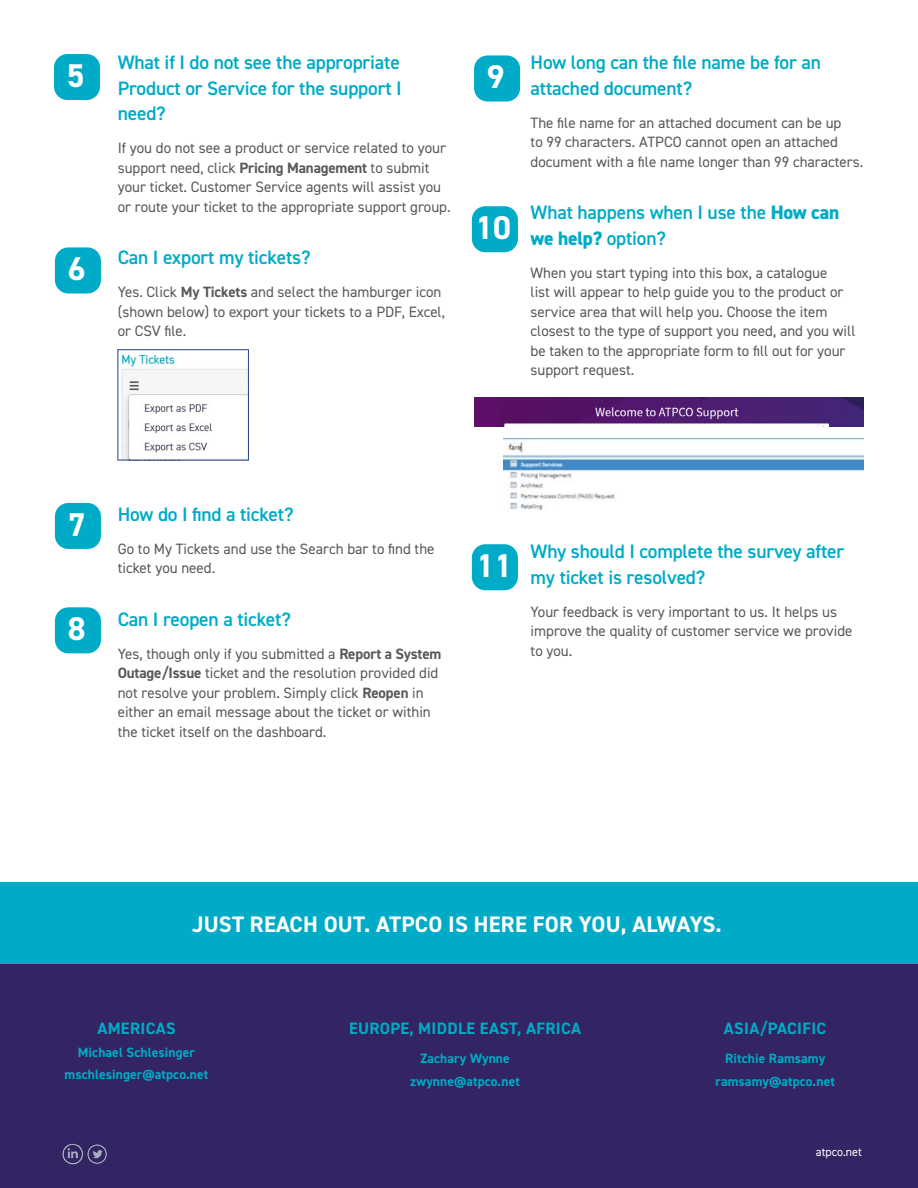
<style>
.page{position:relative;width:918px;height:1188px;background:#fff}
.page>*{position:absolute;margin:0;border:0;box-sizing:border-box;transform-origin:0 0}
.t1{font:700 33px "DIN2014";color:#fff}
.t2{font:700 22.5px "DIN2014";letter-spacing:.01em;color:#fff}
.t3{font:600 19.5px/25.5px "DIN2014";letter-spacing:-.01em;color:#00abc7}
.t4{font:700 16.5px "DIN2014";letter-spacing:.02em;color:#00abc5}
.t5{font:15px/19.5px "DIN2014";color:#58595b}
.t6{font:700 13.5px/22.5px "DIN2014";letter-spacing:.01em;color:#00abc5;text-align:center}
.t7{font:12px "DIN2014";color:#fff}
.s1{font-weight:700}
.s2{font-weight:800}
</style>
<div class="page">
<div style="left:0;top:882px;width:918px;height:306px;background:#332563"></div>
<div style="left:0;top:882px;width:918px;height:82px;background:#00abc7"></div>
<img style="left:121px;top:354px;width:126px;height:104px">
<img style="left:503px;top:439px;width:361px;height:71px">
<img style="left:474px;top:397px;width:390px;height:30px">
<img style="left:62px;top:1143px;width:21px;height:22px">
<img style="left:87px;top:1144px;width:20px;height:20px">
<div style="left:474px;top:55px;width:46px;height:47px;background:#00abc7;border-radius:14px"></div>
<div style="left:54px;top:54px;width:46px;height:46px;background:#00abc7;border-radius:14px"></div>
<div style="left:55px;top:247px;width:46px;height:46px;background:#00abc7;border-radius:14px"></div>
<div style="left:55px;top:503px;width:46px;height:46px;background:#00abc7;border-radius:14px"></div>
<div style="left:55px;top:607px;width:46px;height:46px;background:#00abc7;border-radius:14px"></div>
<div style="left:472px;top:206px;width:46px;height:46px;background:#00abc7;border-radius:14px"></div>
<div style="left:472px;top:544px;width:46px;height:46px;background:#00abc7;border-radius:14px"></div>
<h3 class="t3" style="left:118px;top:49px;width:286px;text-align:justify">What if I do not see the appropriate Product or Service for the support I need?</h3>
<p class="t5" style="left:118px;top:138px;width:334px">If you do not see a product or service related to your support need, click <span class="s1">Pricing Management</span> to submit your ticket. Customer Service agents will assist you or route your ticket to the appropriate support group.</p>
<h3 class="t3" style="left:118px;top:244px;width:194px">Can I export my tickets?</h3>
<p class="t5" style="left:118px;top:282px;width:329px">Yes. Click <span class="s1">My Tickets</span> and select the hamburger icon (shown below) to export your tickets to a PDF, Excel, or CSV file.</p>
<h1 class="t1" style="left:65px;top:55px;width:19px">5</h1>
<h1 class="t1" style="left:487px;top:55px;width:19px">9</h1>
<h1 class="t1" style="left:476px;top:206px;width:37px">10</h1>
<h1 class="t1" style="left:68px;top:247px;width:19px">6</h1>
<h3 class="t3" style="left:531px;top:49px;width:292px">How long can the file name be for an attached document?</h3>
<p class="t5" style="left:531px;top:112px;width:334px">The file name for an attached document can be up<br>to 99 characters. ATPCO cannot open an attached document with a file name longer than 99 characters.</p>
<h3 class="t3" style="left:531px;top:199px;width:310px">What happens when I use the <span class="s2">How can we help?</span> option?</h3>
<p class="t5" style="left:531px;top:262px;width:326px">When you start typing into this box, a catalogue<br>list will appear to help guide you to the product or service area that will help you. Choose the item closest to the type of support you need, and you will be taken to the appropriate form to fill out for your support request.</p>
<h1 class="t1" style="left:68px;top:502px;width:19px">7</h1>
<h1 class="t1" style="left:68px;top:607px;width:19px">8</h1>
<h3 class="t3" style="left:118px;top:501px;width:177px">How do I find a ticket?</h3>
<p class="t5" style="left:118px;top:538px;width:318px">Go to My Tickets and use the Search bar to find the ticket you need.</p>
<h3 class="t3" style="left:118px;top:606px;width:175px">Can I reopen a ticket?</h3>
<p class="t5" style="left:118px;top:643px;width:325px">Yes, though only if you submitted a <span class="s1">Report a System Outage/Issue</span> ticket and the resolution provided did not resolve your problem. Simply click <span class="s1">Reopen</span> in either an email message about the ticket or within the ticket itself on the dashboard.</p>
<h1 class="t1" style="left:477px;top:544px;width:37px">11</h1>
<h3 class="t3" style="left:531px;top:538px;width:315px">Why should I complete the survey after my ticket is resolved?</h3>
<p class="t5" style="left:531px;top:601px;width:323px">Your feedback is very important to us. It helps us improve the quality of customer service we provide to you.</p>
<h2 class="t2" style="left:192px;top:909px;width:531px">JUST REACH OUT. ATPCO IS HERE FOR YOU, ALWAYS.</h2>
<p class="t4" style="left:97px;top:1018px;width:80px">AMERICAS</p>
<p class="t6" style="left:65px;top:1041px;width:145px">Michael Schlesinger mschlesinger@atpco.net</p>
<p class="t4" style="left:349px;top:1018px;width:234px">EUROPE, MIDDLE EAST, AFRICA</p>
<p class="t6" style="left:410px;top:1047px;width:111px">Zachary Wynne zwynne@atpco.net</p>
<p class="t4" style="left:724px;top:1018px;width:104px">ASIA/PACIFIC</p>
<p class="t6" style="left:715px;top:1047px;width:121px">Ritchie Ramsamy ramsamy@atpco.net</p>
<p class="t7" style="left:816px;top:1144px;width:47px">atpco.net</p>
</div>
